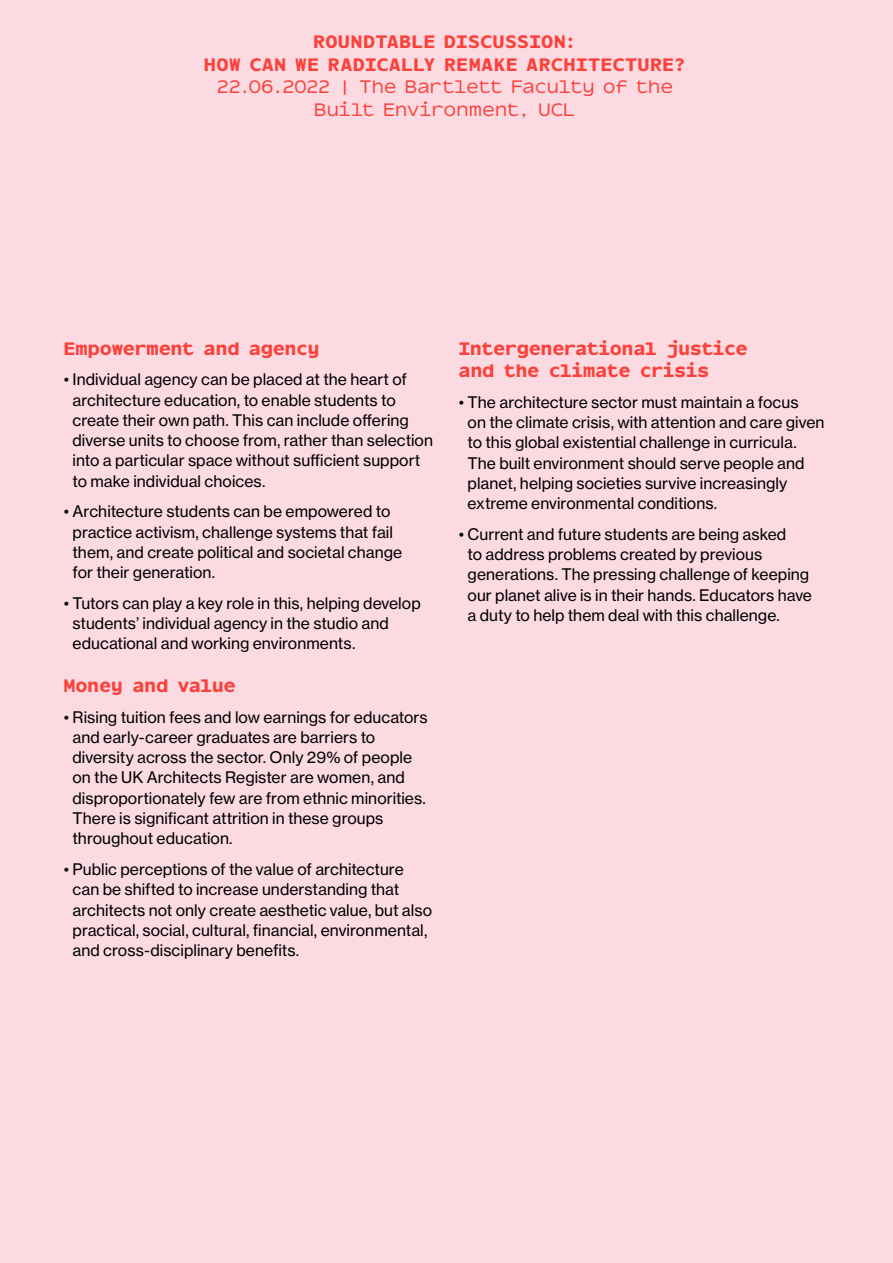
<style>
.page{position:relative;width:893px;height:1263px;background:#fcdae2}
.page>*{position:absolute;margin:0;border:0;box-sizing:border-box;transform-origin:0 0}
.t1{font:18px/22.5px "Bartlett 100 Sans Black Sans";letter-spacing:.02em;color:#fa423b}
.t2{font:18px/22.5px "Bartlett 100 Sans Black Sans";letter-spacing:.045em;color:#fa423b;text-align:center}
.t3{font:18px/22.5px "Bartlett 100 Sans Regular Sans";letter-spacing:.04em;color:#fa423b;text-align:center}
.t4{font:15.75px/20.2px "Haas Grot Text 55 Roman";letter-spacing:.005em;color:#000}
</style>
<div class="page">
<p class="t2" style="left:204px;top:31px;width:483px">ROUNDTABLE DISCUSSION:<br>HOW CAN WE RADICALLY REMAKE ARCHITECTURE?</p>
<p class="t3" style="left:217px;top:76px;width:457px">22.06.2022 | The Bartlett Faculty of the<br>Built Environment, UCL</p>
<p class="t1" style="left:64px;top:337px;width:257px">Empowerment and agency</p>
<p class="t4" style="left:73px;top:369px;width:362px;text-indent:-9px">• Individual agency can be placed at the heart of architecture education, to enable students to create their own path. This can include offering diverse units to choose from, rather than selection into a particular space without sufficient support to make individual choices.</p>
<p class="t4" style="left:73px;top:501px;width:331px;text-indent:-9px">• Architecture students can be empowered to practice activism, challenge systems that fail them, and create political and societal change for their generation.</p>
<p class="t4" style="left:73px;top:593px;width:350px;text-indent:-9px">• Tutors can play a key role in this, helping develop students’ individual agency in the studio and educational and working environments.</p>
<p class="t1" style="left:64px;top:674px;width:173px">Money and value</p>
<p class="t4" style="left:73px;top:707px;width:357px;text-indent:-9px">• Rising tuition fees and low earnings for educators and early-career graduates are barriers to diversity across the sector. Only 29% of people on the UK Architects Register are women, and disproportionately few are from ethnic minorities.<br>There is significant attrition in these groups throughout education.</p>
<p class="t4" style="left:73px;top:859px;width:361px;text-indent:-9px">• Public perceptions of the value of architecture can be shifted to increase understanding that architects not only create aesthetic value, but also practical, social, cultural, financial, environmental, and cross-disciplinary benefits.</p>
<p class="t1" style="left:459px;top:337px;width:290px">Intergenerational justice and the climate crisis</p>
<p class="t4" style="left:468px;top:392px;width:358px;text-indent:-9px">• The architecture sector must maintain a focus<br>on the climate crisis, with attention and care given to this global existential challenge in curricula.<br>The built environment should serve people and planet, helping societies survive increasingly extreme environmental conditions.</p>
<p class="t4" style="left:468px;top:524px;width:346px;text-indent:-9px">• Current and future students are being asked<br>to address problems created by previous generations. The pressing challenge of keeping our planet alive is in their hands. Educators have a duty to help them deal with this challenge.</p>
</div>
